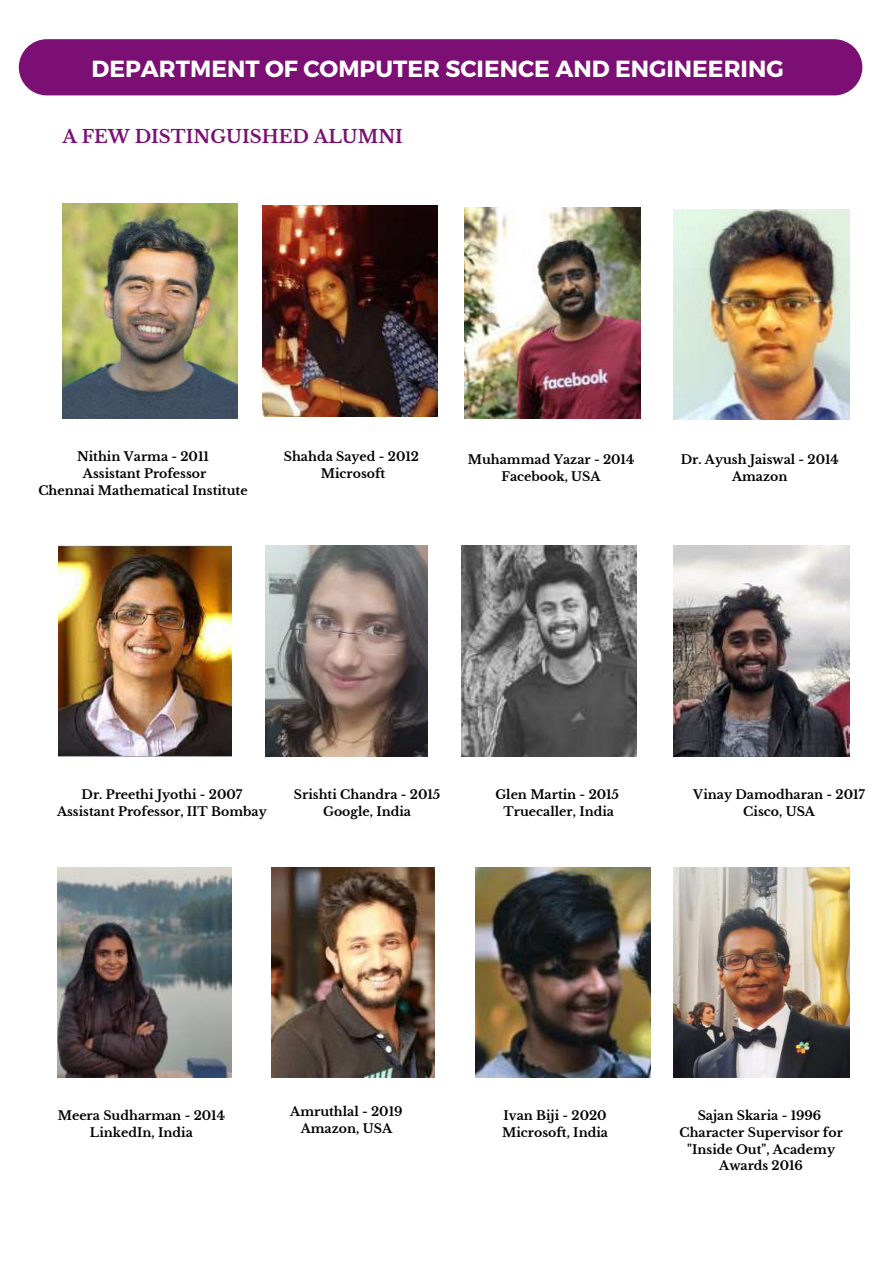
<style>
.page{position:relative;width:893px;height:1264px;background:#fff}
.page>*{position:absolute;margin:0;border:0;box-sizing:border-box;transform-origin:0 0}
.t1{font:700 23.25px "Montserrat";color:#fff}
.t2{font:700 18px "Libre Baskerville";color:#7b0f73}
.t3{font:700 12.45px/16.6px "Libre Baskerville";color:#000;text-align:center}
</style>
<div class="page">
<div style="left:19px;top:39px;width:843px;height:56px;background:#7b0f73;border-radius:28px"></div>
<img style="left:62px;top:204px;width:176px;height:214px">
<img style="left:262px;top:206px;width:175px;height:210px">
<img style="left:465px;top:208px;width:175px;height:210px">
<img style="left:673px;top:210px;width:176px;height:209px">
<img style="left:59px;top:546px;width:173px;height:210px">
<img style="left:266px;top:546px;width:161px;height:210px">
<img style="left:461px;top:546px;width:175px;height:210px">
<img style="left:673px;top:546px;width:176px;height:210px">
<img style="left:58px;top:867px;width:173px;height:210px">
<img style="left:271px;top:867px;width:163px;height:210px">
<img style="left:475px;top:867px;width:175px;height:210px">
<img style="left:673px;top:867px;width:176px;height:210px">
<h1 class="t1" style="left:91px;top:53px;width:693px">DEPARTMENT OF COMPUTER SCIENCE AND ENGINEERING</h1>
<h2 class="t2" style="left:62px;top:125px;width:342px">A FEW DISTINGUISHED ALUMNI</h2>
<p class="t3" style="left:38px;top:448px;width:211px">Nithin Varma - 2011<br>Assistant Professor<br>Chennai Mathematical Institute</p>
<p class="t3" style="left:284px;top:448px;width:137px">Shahda Sayed - 2012<br>Microsoft</p>
<p class="t3" style="left:467px;top:451px;width:168px">Muhammad Yazar - 2014<br>Facebook, USA</p>
<p class="t3" style="left:680px;top:451px;width:159px">Dr. Ayush Jaiswal - 2014<br>Amazon</p>
<p class="t3" style="left:57px;top:786px;width:211px">Dr. Preethi Jyothi - 2007<br>Assistant Professor, IIT Bombay</p>
<p class="t3" style="left:294px;top:786px;width:148px">Srishti Chandra - 2015<br>Google, India</p>
<p class="t3" style="left:495px;top:786px;width:125px">Glen Martin - 2015<br>Truecaller, India</p>
<p class="t3" style="left:693px;top:786px;width:173px">Vinay Damodharan - 2017<br>Cisco, USA</p>
<p class="t3" style="left:58px;top:1107px;width:169px">Meera Sudharman - 2014<br>LinkedIn, India</p>
<p class="t3" style="left:290px;top:1103px;width:114px">Amruthlal - 2019<br>Amazon, USA</p>
<p class="t3" style="left:502px;top:1107px;width:107px;text-align:left">Ivan Biji - 2020<br>Microsoft, India</p>
<p class="t3" style="left:679px;top:1107px;width:165px">Sajan Skaria - 1996<br>Character Supervisor for "Inside Out", Academy<br>Awards 2016</p>
</div>
